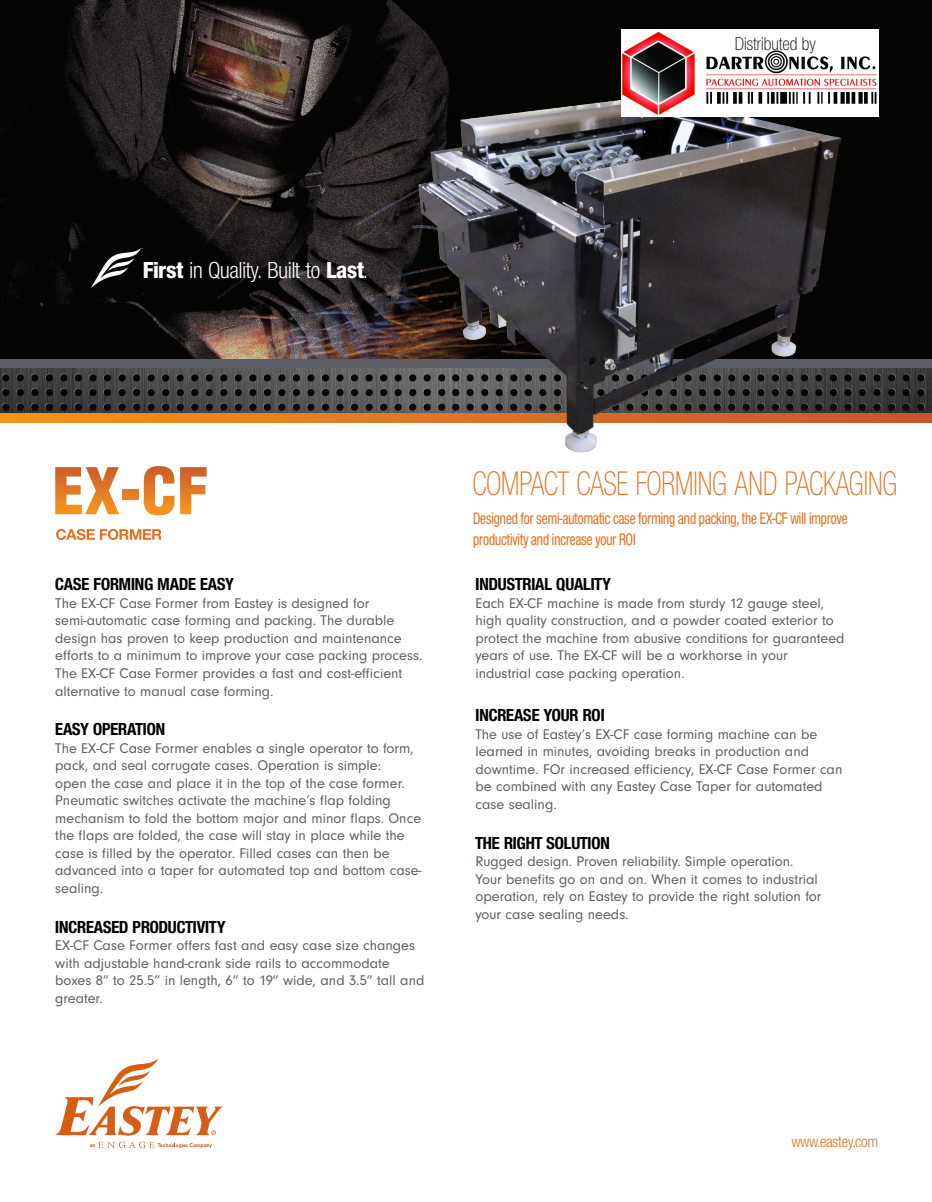
<style>
.page{position:relative;width:932px;height:1202px;background:#fff}
.page>*{position:absolute;margin:0;border:0;box-sizing:border-box;transform-origin:0 0}
.t1{font:35.25px "Nimbus San Nov D Ligh Cond";color:#e4701e;scale:.85 1}
.t2{font:condensed 24px "Nimbus San Nov D";color:#fff}
.Body_Copy{font:700 condensed 18px "Nimbus San Nov D";color:#000}
.t3{font:100 condensed 18px "Helvetica Neue";color:#000}
.t4{font:500 condensed 17.25px/20.7px "Nimbus San Nov D";color:#e4701e;scale:.85 1}
.t5{font:condensed 16.5px "Nimbus San Nov D";color:#e4701e}
.Body_Copy-2{font:14.55px/17.5px "Neuzeit Gro T";color:#5a5d66}
.s1{font-family:"Nimbus San Nov D Heav Cond";font-stretch:normal}
</style>
<div class="page">
<img style="left:0;top:0;width:932px;height:359px">
<img style="left:0;top:368px;width:932px;height:45px">
<div style="left:0;top:359px;width:932px;height:9px;background:#5a5d66"></div>
<svg style="left:0;top:413px;width:932px;height:9px;background:#e67f23"></svg>
<svg style="left:55px;top:1058px;width:168px;height:77px"></svg>
<svg style="left:90px;top:1141px;width:122px;height:7px"></svg>
<img style="left:398px;top:53px;width:480px;height:400px">
<svg style="left:91px;top:248px;width:52px;height:40px"></svg>
<svg style="left:55px;top:467px;width:64px;height:47px"></svg>
<div style="left:123px;top:490px;width:16px;height:9px;background:#e57f23"></div>
<svg style="left:144px;top:466px;width:30px;height:49px"></svg>
<svg style="left:180px;top:467px;width:27px;height:47px"></svg>
<svg style="left:56px;top:529px;width:105px;height:11px"></svg>
<img style="left:622px;top:29px;width:256px;height:88px">
<p class="t3" style="left:734px;top:33px;width:82px">Distributed by</p>
<p class="t2" style="left:143px;top:257px;width:225px"><span class="s1">First</span> in Quality. Built to <span class="s1">Last</span>.</p>
<p class="Body_Copy" style="left:55px;top:574px;width:180px">CASE FORMING MADE EASY</p>
<p class="Body_Copy-2" style="left:55px;top:594px;width:316px">The EX-CF Case Former from Eastey is designed for</p>
<p class="Body_Copy-2" style="left:55px;top:612px;width:368px">semi-automatic case forming and packing. The durable design has proven to keep production and maintenance efforts to a minimum to improve your case packing process.<br>The EX-CF Case Former provides a fast and cost-efficient alternative to manual case forming.</p>
<p class="Body_Copy" style="left:55px;top:719px;width:111px">EASY OPERATION</p>
<p class="Body_Copy-2" style="left:55px;top:739px;width:368px">The EX-CF Case Former enables a single operator to form, pack, and seal corrugate cases. Operation is simple:<br>open the case and place it in the top of the case former.<br>Pneumatic switches activate the machine’s flap folding mechanism to fold the bottom major and minor flaps. Once the flaps are folded, the case will stay in place while the case is filled by the operator. Filled cases can then be advanced into a taper for automated top and bottom case&shy;sealing.</p>
<p class="Body_Copy" style="left:55px;top:916px;width:172px">INCREASED PRODUCTIVITY</p>
<p class="Body_Copy-2" style="left:55px;top:936px;width:370px">EX-CF Case Former offers fast and easy case size changes with adjustable hand-crank side rails to accommodate boxes 8” to 25.5” in length, 6” to 19” wide, and 3.5” tall and greater.</p>
<p class="t1" style="left:473px;top:464px;width:501px">COMPACT CASE FORMING AND PACKAGING</p>
<p class="t4" style="left:473px;top:507px;width:442px">Designed for semi-automatic case forming and packing, the EX-CF will improve productivity and increase your ROI</p>
<p class="Body_Copy" style="left:475px;top:574px;width:137px">INDUSTRIAL QUALITY</p>
<p class="Body_Copy-2" style="left:475px;top:594px;width:370px">Each EX-CF machine is made from sturdy 12 gauge steel, high quality construction, and a powder coated exterior to protect the machine from abusive conditions for guaranteed years of use. The EX-CF will be a workhorse in your industrial case packing operation.</p>
<p class="Body_Copy" style="left:475px;top:705px;width:131px">INCREASE YOUR ROI</p>
<p class="Body_Copy-2" style="left:475px;top:725px;width:368px">The use of Eastey’s EX-CF case forming machine can be learned in minutes, avoiding breaks in production and downtime. FOr increased efficiency, EX-CF Case Former can be combined with any Eastey Case Taper for automated case sealing.</p>
<p class="Body_Copy" style="left:475px;top:832px;width:136px">THE RIGHT SOLUTION</p>
<p class="Body_Copy-2" style="left:475px;top:853px;width:347px">Rugged design. Proven reliability. Simple operation.<br>Your benefits go on and on. When it comes to industrial operation, rely on Eastey to provide the right solution for your case sealing needs.</p>
<p class="t5" style="left:791px;top:1132px;width:88px">www.eastey.com</p>
</div>
